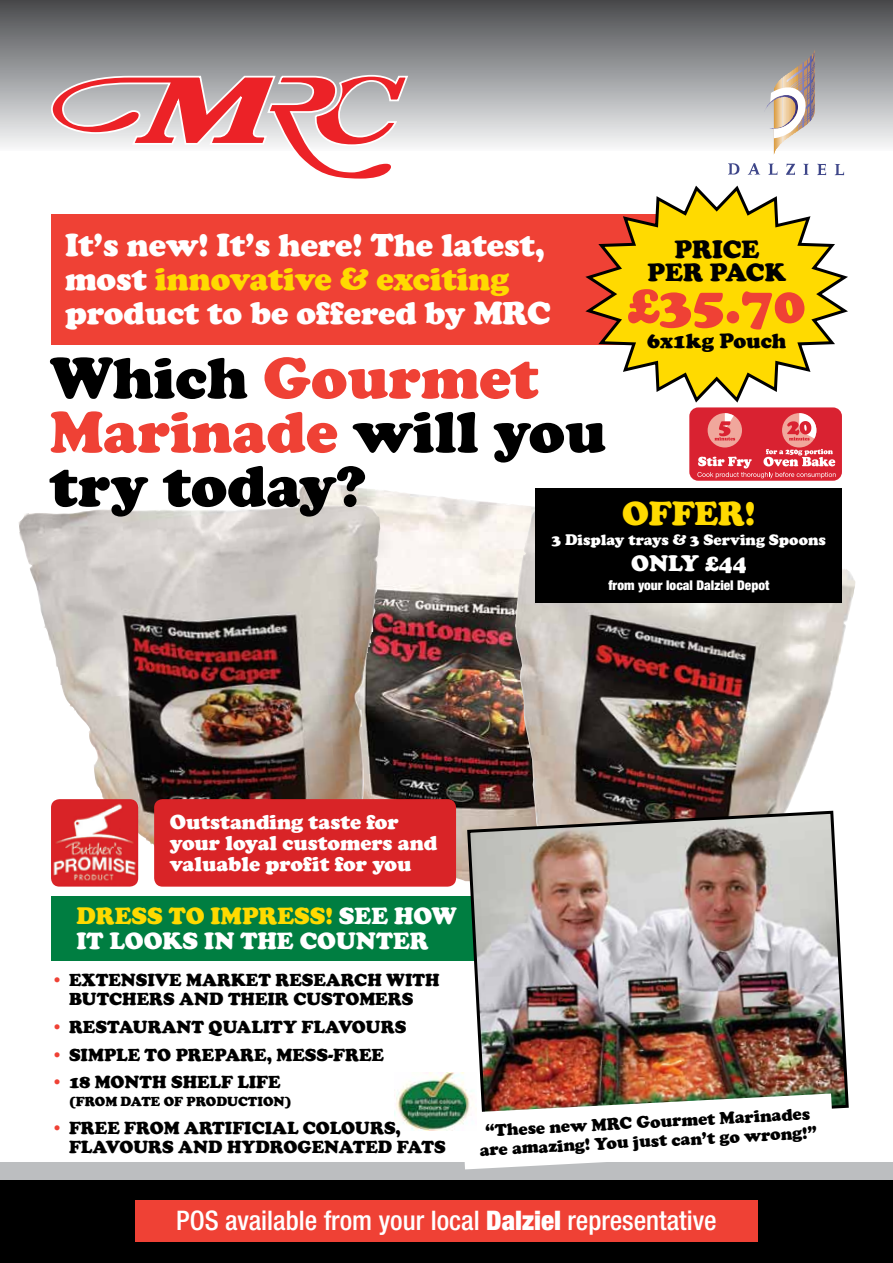
<style>
.page{position:relative;width:893px;height:1263px;background:#fff}
.page>*{position:absolute;margin:0;border:0;box-sizing:border-box;transform-origin:0 0}
.t1{font:900 60.45px/54px "Cooper";color:#000}
.t2{font:900 54px "Cooper";color:#ef4135}
.t3{font:900 34.5px "Cooper";color:#ffda00}
.t4{font:900 32.7px/33.9px "Cooper";color:#fff}
.t5{font:500 condensed 27px "Helvetica Neue";color:#fff}
.t6{font:900 25.95px/22.5px "Cooper";color:#000;text-align:center}
.t7{font:900 24.3px/24.3px "Cooper";color:#fff}
.t8{font:900 23.1px "Cooper";color:#fff}
.t9{font:900 21.45px "Cooper";color:#000}
.t10{font:900 21px/21px "Cooper";color:#fff}
.t11{font:900 18px/19.5px "Cooper";color:#000;text-align:center}
.t12{font:900 17.25px/19px "Cooper";color:#000;text-align:center}
.t13{font:900 15.6px "Cooper";color:#fff}
.t14{font:900 condensed 13.5px "Helvetica Neue";color:#fff}
.t15{font:900 13.5px "Cooper";color:#000}
.s1{color:#ffda00}
.s2{color:#ef4135}
.s3{font-weight:900}
</style>
<div class="page">
<div style="left:689px;top:407px;width:153px;height:74px;background:#d92231;border-radius:9px"></div>
<div style="left:782px;top:413px;width:34px;height:34px;background:#f0a79c;border-radius:50%"></div>
<svg style="left:787px;top:413px;width:29px;height:27px"></svg>
<div style="left:708px;top:413px;width:34px;height:34px;background:#f0a79c;border-radius:50%"></div>
<svg style="left:715px;top:413px;width:20px;height:27px"></svg>
<svg style="left:697px;top:449px;width:139px;height:29px"></svg>
<div style="left:0;top:0;width:893px;height:151px;background:linear-gradient(to bottom,#48494c,#f7f9fa)"></div>
<svg style="left:51px;top:75px;width:357px;height:104px"></svg>
<img style="left:298px;top:480px;width:349px;height:401px">
<img style="left:19px;top:505px;width:330px;height:359px">
<img style="left:515px;top:515px;width:340px;height:294px">
<div style="left:51px;top:214px;width:695px;height:130px;background:#ef4135"></div>
<div style="left:0;top:1174px;width:893px;height:89px;background:#000"></div>
<div style="left:135px;top:1200px;width:623px;height:41px;background:#ef4135"></div>
<div style="left:0;top:1162px;width:893px;height:17px;background:#bcbec0"></div>
<hr style="left:782px;top:78px;width:1px;height:77px;background:#f5e1c6">
<hr style="left:781px;top:78px;width:1px;height:77px;background:#f3dab8">
<hr style="left:780px;top:78px;width:1px;height:77px;background:#efcfa4">
<hr style="left:779px;top:78px;width:1px;height:77px;background:#ecc691">
<hr style="left:778px;top:78px;width:1px;height:77px;background:#e8bc7f">
<hr style="left:777px;top:78px;width:1px;height:77px;background:#e4b36e">
<hr style="left:776px;top:78px;width:1px;height:77px;background:#e1ad62">
<hr style="left:775px;top:78px;width:1px;height:77px;background:#dda34f">
<hr style="left:774px;top:78px;width:1px;height:77px;background:#c18f63">
<hr style="left:798px;top:66px;width:1px;height:76px;background:#c18f63">
<hr style="left:797px;top:66px;width:1px;height:76px;background:#dca149">
<hr style="left:796px;top:66px;width:1px;height:76px;background:#dda34f">
<hr style="left:795px;top:66px;width:1px;height:76px;background:#e0aa5c">
<hr style="left:794px;top:66px;width:1px;height:76px;background:#e1ad62">
<hr style="left:793px;top:66px;width:1px;height:76px;background:#e4b36e">
<hr style="left:792px;top:66px;width:1px;height:76px;background:#e5b673">
<hr style="left:791px;top:66px;width:1px;height:76px;background:#e6b979">
<hr style="left:790px;top:66px;width:1px;height:76px;background:#e9bf85">
<hr style="left:789px;top:66px;width:1px;height:76px;background:#eac28b">
<hr style="left:788px;top:66px;width:1px;height:76px;background:#edc997">
<hr style="left:787px;top:66px;width:1px;height:76px;background:#eecc9e">
<hr style="left:786px;top:66px;width:1px;height:76px;background:#f0d3ab">
<hr style="left:785px;top:66px;width:1px;height:76px;background:#f1d6b1">
<hr style="left:784px;top:66px;width:1px;height:76px;background:#f3dab8">
<hr style="left:783px;top:66px;width:1px;height:76px;background:#f5e1c6">
<hr style="left:782px;top:66px;width:1px;height:76px;background:#ede1d4">
<div style="left:807px;top:49px;width:8px;height:81px;background:#838587"></div>
<div style="left:799px;top:49px;width:8px;height:81px;background:#838587"></div>
<svg style="left:728px;top:163px;width:12px;height:12px"></svg>
<svg style="left:748px;top:163px;width:12px;height:12px"></svg>
<svg style="left:768px;top:164px;width:9px;height:11px"></svg>
<svg style="left:786px;top:164px;width:9px;height:11px"></svg>
<svg style="left:803px;top:164px;width:6px;height:11px"></svg>
<svg style="left:817px;top:164px;width:9px;height:11px"></svg>
<svg style="left:835px;top:164px;width:9px;height:11px"></svg>
<hr style="left:814px;top:52px;width:1px;height:81px;background:#5f609a">
<hr style="left:813px;top:52px;width:1px;height:81px;background:#5156a0">
<hr style="left:812px;top:52px;width:1px;height:81px;background:#565ba3">
<hr style="left:810px;top:52px;width:2px;height:81px;background:#5b5fa6">
<hr style="left:809px;top:52px;width:1px;height:81px;background:#6163a8">
<hr style="left:808px;top:52px;width:1px;height:81px;background:#6668ab">
<hr style="left:807px;top:52px;width:1px;height:81px;background:#6b6cae">
<hr style="left:806px;top:52px;width:1px;height:81px;background:#7171b0">
<hr style="left:805px;top:52px;width:1px;height:81px;background:#7676b3">
<hr style="left:804px;top:52px;width:1px;height:81px;background:#7b7bb6">
<hr style="left:802px;top:52px;width:2px;height:81px;background:#8180b9">
<hr style="left:801px;top:52px;width:1px;height:81px;background:#8685bc">
<hr style="left:800px;top:52px;width:1px;height:81px;background:#8c8bc0">
<hr style="left:799px;top:52px;width:1px;height:81px;background:#9291c3">
<hr style="left:798px;top:52px;width:1px;height:81px;background:#9796c7">
<hr style="left:797px;top:52px;width:1px;height:81px;background:#9e9dca">
<hr style="left:796px;top:52px;width:1px;height:81px;background:#a4a3ce">
<hr style="left:795px;top:52px;width:1px;height:81px;background:#abaad2">
<hr style="left:793px;top:52px;width:2px;height:81px;background:#b1b1d6">
<hr style="left:792px;top:52px;width:1px;height:81px;background:#b8b8da">
<hr style="left:791px;top:52px;width:1px;height:81px;background:#c0bfde">
<hr style="left:790px;top:52px;width:1px;height:81px;background:#c7c6e2">
<hr style="left:789px;top:52px;width:1px;height:81px;background:#cfcee6">
<hr style="left:788px;top:52px;width:1px;height:81px;background:#d6d5ea">
<hr style="left:787px;top:52px;width:1px;height:81px;background:#e2e1ec">
<hr style="left:769px;top:95px;width:2px;height:34px;background:#8481b8">
<hr style="left:767px;top:95px;width:2px;height:34px;background:#8a87bc">
<hr style="left:766px;top:95px;width:1px;height:34px;background:#908ec1">
<hr style="left:764px;top:95px;width:2px;height:34px;background:#a29fc2">
<svg style="left:770px;top:81px;width:38px;height:57px"></svg>
<svg style="left:582px;top:185px;width:266px;height:218px"></svg>
<div style="left:51px;top:896px;width:454px;height:64px;background:#007e41"></div>
<img style="left:466px;top:809px;width:383px;height:300px">
<div style="left:536px;top:489px;width:306px;height:114px;background:#000"></div>
<svg style="left:464px;top:1093px;width:370px;height:76px"></svg>
<img style="left:51px;top:799px;width:87px;height:88px">
<div style="left:154px;top:799px;width:302px;height:88px;background:#d92427;border-radius:9px"></div>
<img style="left:395px;top:1073px;width:81px;height:58px">
<h3 class="t4" style="left:65px;top:228px;width:487px">It’s new! It’s here! The latest, most <span class="s1">innovative &amp; exciting </span>product to be offered by MRC</h3>
<h1 class="t1" style="left:50px;top:351px;width:558px">Which <span class="s2">Gourmet<br>Marinade</span> will you try today?</h1>
<h3 class="t6" style="left:648px;top:238px;width:140px">PRICE<br>PER PACK</h3>
<h2 class="t2" style="left:627px;top:273px;width:180px">£35.70</h2>
<p class="t9" style="left:647px;top:328px;width:141px">6x1kg Pouch</p>
<h3 class="t3" style="left:622px;top:493px;width:135px">OFFER!</h3>
<p class="t13" style="left:552px;top:531px;width:276px">3 Display trays &amp; 3 Serving Spoons</p>
<p class="t8" style="left:631px;top:549px;width:117px">ONLY £44</p>
<p class="t14" style="left:608px;top:577px;width:162px">from your local Dalziel Depot</p>
<p class="t10" style="left:170px;top:811px;width:269px">Outstanding taste for your loyal customers and valuable profit for you</p>
<h3 class="t7" style="left:77px;top:904px;width:382px"><span class="s1">DRESS TO IMPRESS!</span> SEE HOW<br>IT LOOKS IN THE COUNTER</h3>
<p class="t11" style="left:51px;top:970px;width:390px"><span class="s2">•</span> EXTENSIVE MARKET RESEARCH WITH<br>BUTCHERS AND THEIR CUSTOMERS</p>
<p class="t11" style="left:51px;top:1018px;width:357px"><span class="s2">•</span> RESTAURANT QUALITY FLAVOURS</p>
<p class="t11" style="left:51px;top:1046px;width:334px"><span class="s2">•</span> SIMPLE TO PREPARE, MESS-FREE</p>
<p class="t11" style="left:51px;top:1072px;width:231px"><span class="s2">•</span> 18 MONTH SHELF LIFE</p>
<p class="t15" style="left:69px;top:1093px;width:224px">(FROM DATE OF PRODUCTION)</p>
<p class="t11" style="left:69px;top:1118px;width:378px;text-align:left;text-indent:-18px"><span class="s2">•</span> FREE FROM ARTIFICIAL COLOURS,<br>FLAVOURS AND HYDROGENATED FATS</p>
<p class="t12" style="left:478px;top:1121px;width:339px;rotate:-3deg">“These new MRC Gourmet Marinades are amazing! You just can’t go wrong!”</p>
<h3 class="t5" style="left:176px;top:1204px;width:542px">POS available from your local <span class="s3">Dalziel</span> representative</h3>
</div>
